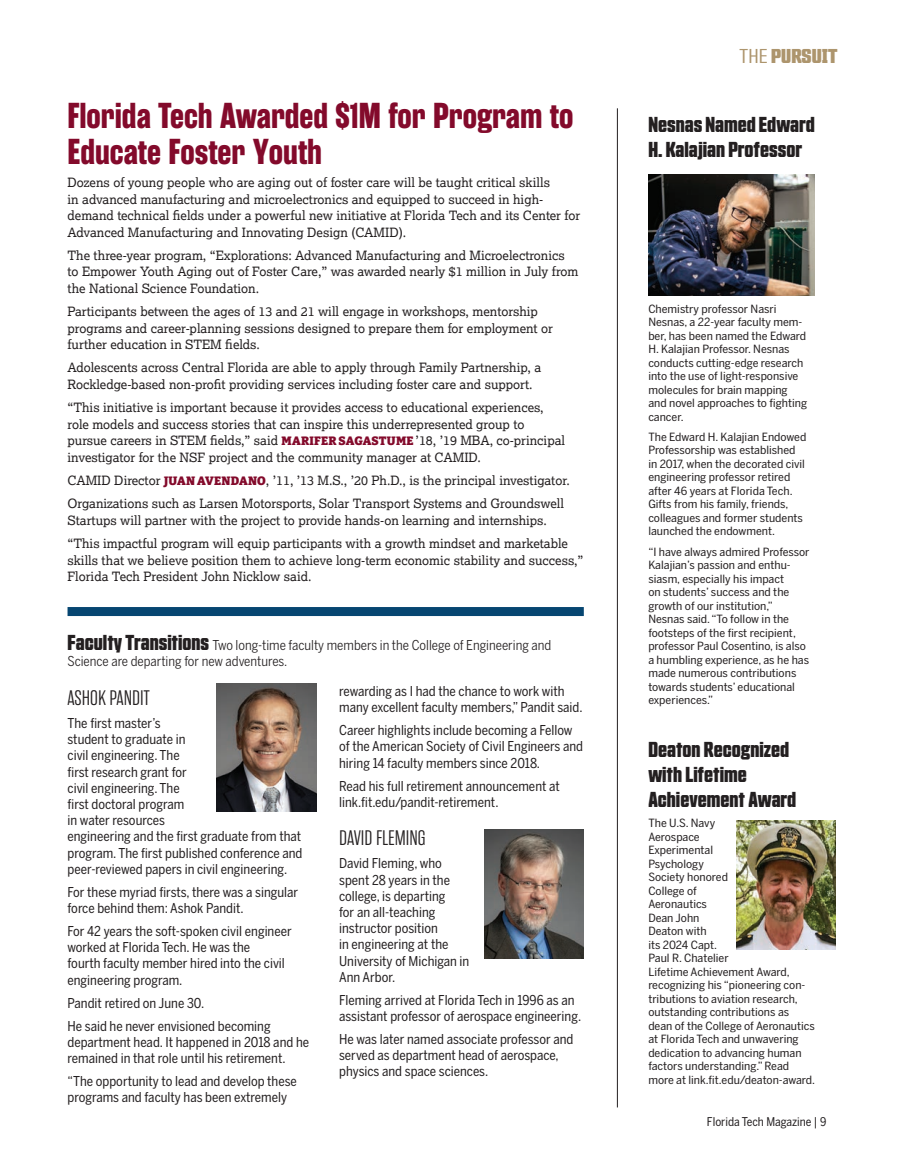
<style>
.page{position:relative;width:905px;height:1175px;background:#fff}
.page>*{position:absolute;margin:0;border:0;box-sizing:border-box;transform-origin:0 0}
.OC-Large_Crimson_Head{font:700 36px/36px "Rama Gothic E";color:#830a2b}
.OC-Bold_Countach_Inline_Subhead{font:700 21px/25.2px "Countach";color:#231f20;scale:1.05 1}
.OC-Rama_Caps_Inline_Subhead{font:300 21px "Rama Gothic E";color:#231f20}
.t1{font:700 19.5px "Countach";color:#ad956d;scale:1.2 1}
.OC-Sans_Serif_Body_Standard_space_before{font:13.5px/16.2px "Benton Sans Condensed";color:#231f20}
.OC-Bold_Countach_Inline_Subhead-2{font:13.5px/16.2px "Benton Sans Condensed";color:#231f20}
.OC-Serif_Featurette_space_before{font:12.75px/16.5px "Lexia";color:#231f20}
.t2{font:12px "Benton Sans Condensed";color:#231f20}
.OC-Narrow_Column{font:11.25px/13.5px "Benton Sans Condensed";color:#231f20;scale:1.1 1}
.s1{font-family:"Bitter";font-weight:900;font-size:12px;color:#830a2b}
.s2{font-family:"Countach";font-weight:700;font-size:21px}
.s3{font-weight:300}
</style>
<div class="page">
<img style="left:736px;top:820px;width:99px;height:129px">
<hr style="left:617px;top:108px;width:1px;height:999px;background:#231f20">
<div style="left:68px;top:607px;width:516px;height:9px;background:#064671"></div>
<img style="left:217px;top:683px;width:99px;height:129px">
<img style="left:484px;top:829px;width:100px;height:129px">
<img style="left:648px;top:174px;width:166px;height:122px">
<p class="OC-Large_Crimson_Head" style="left:68px;top:98px;width:507px">Florida Tech Awarded $1M for Program to<br>Educate Foster Youth</p>
<p class="OC-Serif_Featurette_space_before" style="left:68px;top:174px;width:514px">Dozens of young people who are aging out of foster care will be taught critical skills<br>in advanced manufacturing and microelectronics and equipped to succeed in high&shy;demand technical fields under a powerful new initiative at Florida Tech and its Center for Advanced Manufacturing and Innovating Design (CAMID).</p>
<p class="OC-Serif_Featurette_space_before" style="left:68px;top:247px;width:512px">The three-year program, “Explorations: Advanced Manufacturing and Microelectronics to Empower Youth Aging out of Foster Care,” was awarded nearly $1 million in July from the National Science Foundation.</p>
<p class="OC-Serif_Featurette_space_before" style="left:68px;top:303px;width:487px">Participants between the ages of 13 and 21 will engage in workshops, mentorship programs and career-planning sessions designed to prepare them for employment or further education in STEM fields.</p>
<p class="OC-Serif_Featurette_space_before" style="left:68px;top:359px;width:475px">Adolescents across Central Florida are able to apply through Family Partnership, a<br>Rockledge-based non-profit providing services including foster care and support.</p>
<p class="OC-Serif_Featurette_space_before" style="left:68px;top:399px;width:499px">“This initiative is important because it provides access to educational experiences, role models and success stories that can inspire this underrepresented group to pursue careers in STEM fields,” said <span class="s1">MARIFER SAGASTUME</span> ’18, ’19 MBA, co-principal investigator for the NSF project and the community manager at CAMID.</p>
<p class="OC-Serif_Featurette_space_before" style="left:68px;top:472px;width:504px">CAMID Director <span class="s1">JUAN AVENDANO</span>, ’11, ’13 M.S., ’20 Ph.D., is the principal investigator.</p>
<p class="OC-Serif_Featurette_space_before" style="left:67px;top:495px;width:498px">Organizations such as Larsen Motorsports, Solar Transport Systems and Groundswell<br>Startups will partner with the project to provide hands-on learning and internships.</p>
<p class="OC-Serif_Featurette_space_before" style="left:67px;top:535px;width:517px">“This impactful program will equip participants with a growth mindset and marketable skills that we believe position them to achieve long-term economic stability and success,”<br>Florida Tech President John Nicklow said.</p>
<p class="OC-Bold_Countach_Inline_Subhead-2" style="left:68px;top:637px;width:485px"><span class="s2">Faculty Transitions</span> Two long-time faculty members in the College of Engineering and<br>Science are departing for new adventures.</p>
<p class="OC-Rama_Caps_Inline_Subhead" style="left:68px;top:686px;width:84px">ASHOK PANDIT</p>
<p class="OC-Sans_Serif_Body_Standard_space_before" style="left:68px;top:715px;width:236px">The first master’s<br>student to graduate in<br>civil engineering. The<br>first research grant for<br>civil engineering. The<br>first doctoral program<br>in water resources<br>engineering and the first graduate from that program. The first published conference and peer-reviewed papers in civil engineering.</p>
<p class="OC-Sans_Serif_Body_Standard_space_before" style="left:68px;top:883px;width:232px">For these myriad firsts, there was a singular force behind them: Ashok Pandit.</p>
<p class="OC-Sans_Serif_Body_Standard_space_before" style="left:68px;top:923px;width:226px">For 42 years the soft-spoken civil engineer worked at Florida Tech. He was the<br>fourth faculty member hired into the civil engineering program.</p>
<p class="OC-Sans_Serif_Body_Standard_space_before" style="left:68px;top:994px;width:138px">Pandit retired on June 30.</p>
<p class="OC-Sans_Serif_Body_Standard_space_before" style="left:68px;top:1017px;width:243px">He said he never envisioned becoming department head. It happened in 2018 and he remained in that role until his retirement.</p>
<p class="OC-Sans_Serif_Body_Standard_space_before" style="left:68px;top:1072px;width:231px">“The opportunity to lead and develop these programs and faculty has been extremely</p>
<p class="OC-Sans_Serif_Body_Standard_space_before" style="left:339px;top:683px;width:245px">rewarding as I had the chance to work with many excellent faculty members,” Pandit said.</p>
<p class="OC-Sans_Serif_Body_Standard_space_before" style="left:339px;top:722px;width:245px">Career highlights include becoming a Fellow of the American Society of Civil Engineers and hiring 14 faculty members since 2018.</p>
<p class="OC-Sans_Serif_Body_Standard_space_before" style="left:339px;top:777px;width:222px">Read his full retirement announcement at link.fit.edu/pandit-retirement.</p>
<p class="OC-Rama_Caps_Inline_Subhead" style="left:339px;top:827px;width:88px">DAVID FLEMING</p>
<p class="OC-Sans_Serif_Body_Standard_space_before" style="left:339px;top:855px;width:132px">David Fleming, who spent 28 years in the college, is departing<br>for an all-teaching instructor position<br>in engineering at the<br>University of Michigan in<br>Ann Arbor.</p>
<p class="OC-Sans_Serif_Body_Standard_space_before" style="left:339px;top:991px;width:243px">Fleming arrived at Florida Tech in 1996 as an assistant professor of aerospace engineering.</p>
<p class="OC-Sans_Serif_Body_Standard_space_before" style="left:339px;top:1031px;width:236px">He was later named associate professor and served as department head of aerospace, physics and space sciences.</p>
<h3 class="t1" style="left:739px;top:43px;width:83px"><span class="s3">THE</span> PURSUIT</h3>
<p class="OC-Bold_Countach_Inline_Subhead" style="left:648px;top:110px;width:160px">Nesnas Named Edward<br>H. Kalajian Professor</p>
<p class="OC-Narrow_Column" style="left:648px;top:302px;width:146px">Chemistry professor Nasri<br>Nesnas, a 22-year faculty mem&shy;ber, has been named the Edward<br>H. Kalajian Professor. Nesnas conducts cutting-edge research into the use of light-responsive molecules for brain mapping and novel approaches to fighting cancer.</p>
<p class="OC-Narrow_Column" style="left:648px;top:430px;width:145px">The Edward H. Kalajian Endowed<br>Professorship was established in 2017, when the decorated civil engineering professor retired after 46 years at Florida Tech.<br>Gifts from his family, friends, colleagues and former students launched the endowment.</p>
<p class="OC-Narrow_Column" style="left:648px;top:545px;width:148px">“I have always admired Professor<br>Kalajian’s passion and enthu&shy;siasm, especially his impact<br>on students’ success and the growth of our institution,”<br>Nesnas said. “To follow in the footsteps of the first recipient, professor Paul Cosentino, is also a humbling experience, as he has made numerous contributions towards students’ educational experiences.”</p>
<p class="OC-Bold_Countach_Inline_Subhead" style="left:648px;top:735px;width:142px">Deaton Recognized with Lifetime<br>Achievement Award</p>
<p class="OC-Narrow_Column" style="left:648px;top:816px;width:153px">The U.S. Navy<br>Aerospace<br>Experimental<br>Psychology<br>Society honored<br>College of<br>Aeronautics<br>Dean John<br>Deaton with<br>its 2024 Capt.<br>Paul R. Chatelier<br>Lifetime Achievement Award, recognizing his “pioneering con&shy;tributions to aviation research, outstanding contributions as dean of the College of Aeronautics at Florida Tech and unwavering dedication to advancing human factors understanding.” Read more at link.fit.edu/deaton-award.</p>
<p class="t2" style="left:707px;top:1114px;width:121px">Florida Tech Magazine | 9</p>
</div>
